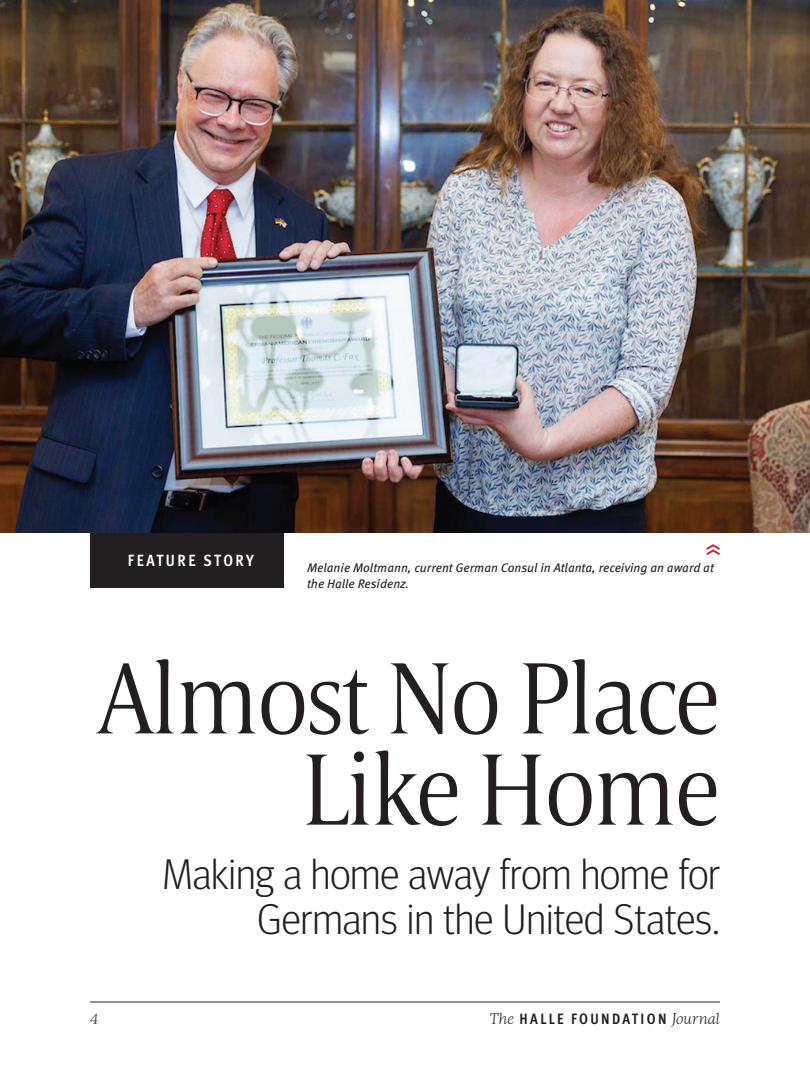
<style>
.page{position:relative;width:810px;height:1080px;background:#fff}
.page>*{position:absolute;margin:0;border:0;box-sizing:border-box;transform-origin:0 0}
.Headline_XL{font:300 105px/91.2px "Candide Cond";letter-spacing:-.03em;color:#231f20;text-align:right}
.Subheads{font:300 42.5px/45px "Meta Headline Pro";color:#231f20;text-align:right}
.t1{font:700 condensed 16.25px "Meta Pro";letter-spacing:.15em;color:#fff}
.t2{font:700 condensed 15px "Meta Pro";letter-spacing:.16em;color:#231f20}
.t3{font:italic 300 15px "More Pro";color:#231f20}
.Photo_Caption{font:italic 12.5px/16.2px "Meta Pro";letter-spacing:-.005em;color:#231f20}
.s1{font-family:"More Pro";font-weight:300;font-style:italic;font-stretch:normal}
</style>
<div class="page">
<img style="left:0;top:0;width:810px;height:533px">
<div style="left:91px;top:533px;width:193px;height:55px;background:#231f20"></div>
<svg style="left:706px;top:544px;width:14px;height:11px"></svg>
<hr style="left:90px;top:1002px;width:630px;height:1px;background:#231f20">
<p class="t1" style="left:128px;top:548px;width:128px">FEATURE STORY</p>
<p class="Photo_Caption" style="left:307px;top:559px;width:408px">Melanie Moltmann, current German Consul in Atlanta, receiving an award at the Halle Residenz.</p>
<p class="Headline_XL" style="left:96px;top:650px;width:626px">Almost No Place<br>Like Home</p>
<p class="Subheads" style="left:162px;top:848px;width:559px">Making a home away from home for<br>Germans in the United States.</p>
<p class="t3" style="left:90px;top:1008px;width:10px">4</p>
<p class="t2" style="left:490px;top:1007px;width:232px"><span class="s1">The</span> HALLE FOUNDATION <span class="s1">Journal</span></p>
</div>
